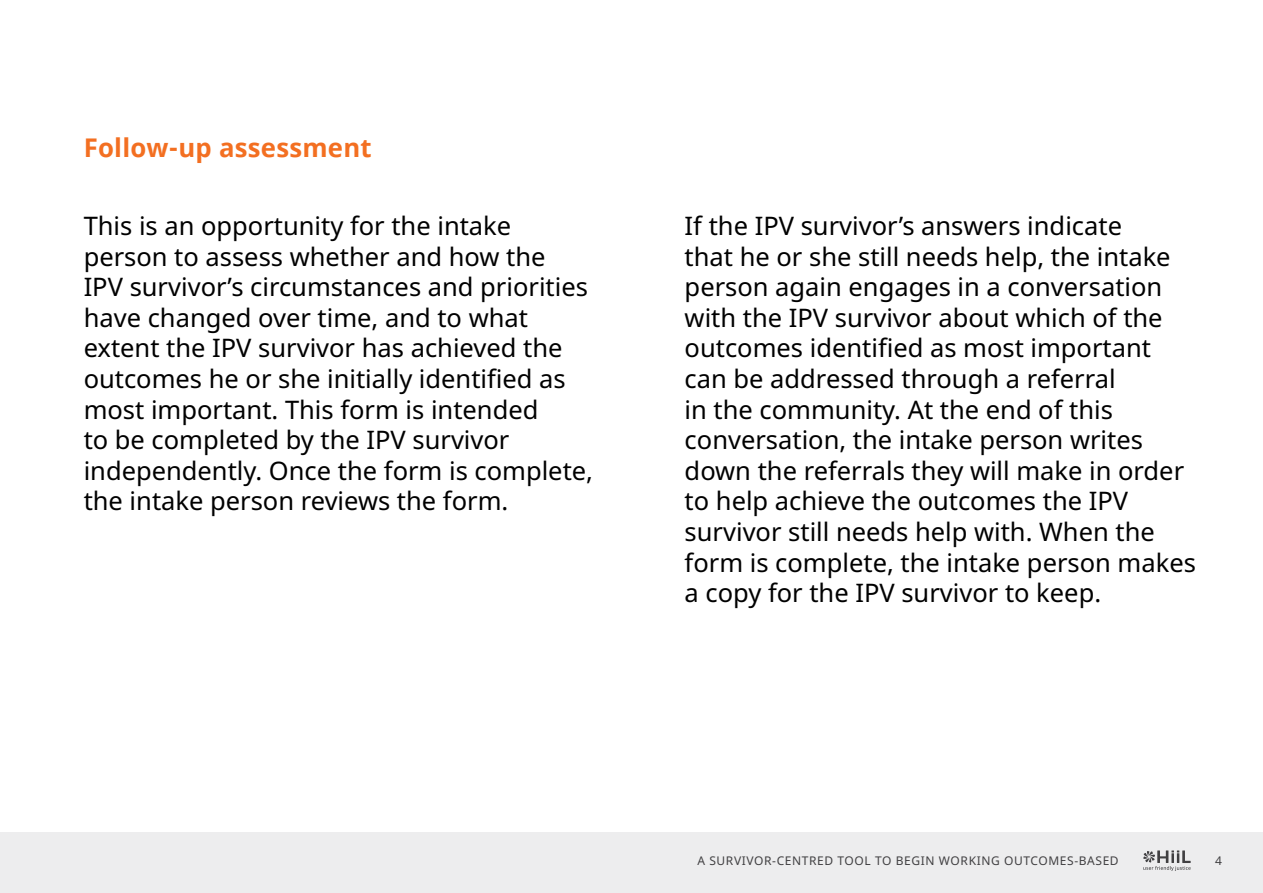
<style>
.page{position:relative;width:1263px;height:893px;background:#fff}
.page>*{position:absolute;margin:0;border:0;box-sizing:border-box;transform-origin:0 0}
.t1{font:700 25.8px "Noto Sans";letter-spacing:.01em;color:#f36f21}
.t2{font:25.5px/30.6px "Noto Sans";color:#000}
.t3{font:12px "Noto Sans";letter-spacing:.05em;color:#414042}
</style>
<div class="page">
<div style="left:0;top:832px;width:1263px;height:61px;background:#ededee"></div>
<svg style="left:1143px;top:850px;width:48px;height:21px"></svg>
<p class="t1" style="left:84px;top:130px;width:290px">Follow-up assessment</p>
<p class="t2" style="left:84px;top:211px;width:511px">This is an opportunity for the intake person to assess whether and how the<br>IPV survivor’s circumstances and priorities have changed over time, and to what extent the IPV survivor has achieved the outcomes he or she initially identified as most important. This form is intended<br>to be completed by the IPV survivor independently. Once the form is complete, the intake person reviews the form.</p>
<p class="t2" style="left:685px;top:211px;width:513px">If the IPV survivor’s answers indicate<br>that he or she still needs help, the intake person again engages in a conversation with the IPV survivor about which of the outcomes identified as most important can be addressed through a referral<br>in the community. At the end of this conversation, the intake person writes down the referrals they will make in order to help achieve the outcomes the IPV survivor still needs help with. When the form is complete, the intake person makes a copy for the IPV survivor to keep.</p>
<p class="t3" style="left:697px;top:854px;width:423px">A SURVIVOR-CENTRED TOOL TO BEGIN WORKING OUTCOMES-BASED</p>
<p class="t3" style="left:1215px;top:854px;width:8px">4</p>
</div>
